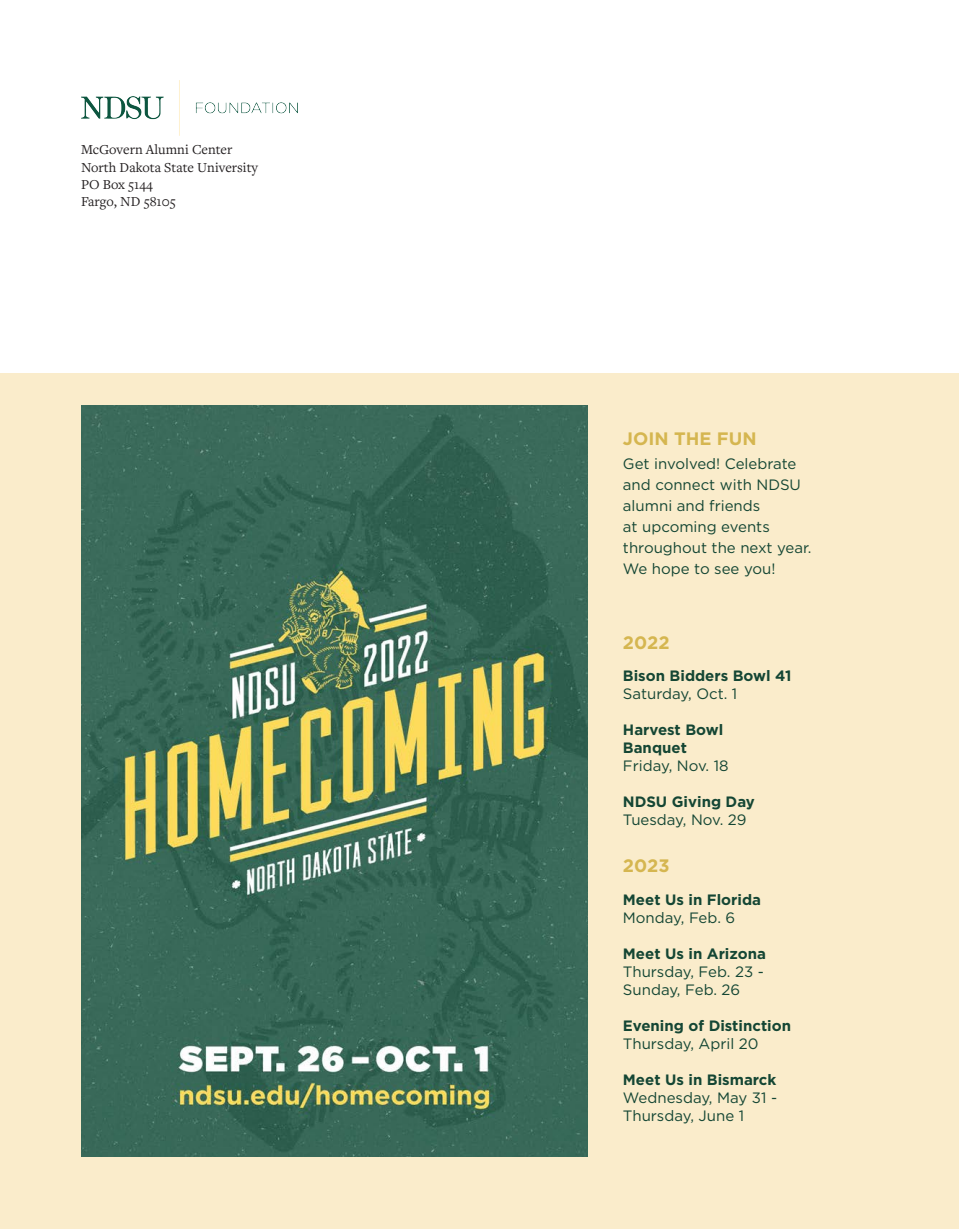
<style>
.page{position:relative;width:959px;height:1229px;background:#fff}
.page>*{position:absolute;margin:0;border:0;box-sizing:border-box;transform-origin:0 0}
.NDSUF_Magazine{font:700 18px "Gotham";color:#d5b650}
.NDSUF_Magazine-2{font:15px/21px "Gotham";color:#144634}
.NDSUF_Magazine-3{font:700 15px "Gotham";color:#144634}
.t1{font:14.25px "Freight Text Pro";color:#231f20}
</style>
<div class="page">
<div style="left:0;top:373px;width:958px;height:855px;background:#faeccb"></div>
<img style="left:81px;top:81px;width:216px;height:55px">
<img style="left:81px;top:405px;width:506px;height:751px">
<p class="t1" style="left:81px;top:140px;width:153px">McGovern Alumni Center</p>
<p class="t1" style="left:81px;top:158px;width:178px">North Dakota State University</p>
<p class="t1" style="left:81px;top:175px;width:73px">PO Box 5144</p>
<p class="t1" style="left:81px;top:192px;width:96px">Fargo, ND 58105</p>
<p class="NDSUF_Magazine" style="left:623px;top:426px;width:135px">JOIN THE FUN</p>
<p class="NDSUF_Magazine-2" style="left:623px;top:453px;width:190px">Get involved! Celebrate and connect with NDSU alumni and friends<br>at upcoming events throughout the next year.<br>We hope to see you!</p>
<p class="NDSUF_Magazine" style="left:623px;top:630px;width:48px">2022</p>
<p class="NDSUF_Magazine-3" style="left:623px;top:666px;width:170px">Bison Bidders Bowl 41</p>
<p class="NDSUF_Magazine-2" style="left:623px;top:683px;width:116px">Saturday, Oct. 1</p>
<p class="NDSUF_Magazine-3" style="left:623px;top:720px;width:102px">Harvest Bowl</p>
<p class="NDSUF_Magazine-3" style="left:623px;top:738px;width:65px">Banquet</p>
<p class="NDSUF_Magazine-2" style="left:623px;top:755px;width:107px">Friday, Nov. 18</p>
<p class="NDSUF_Magazine-3" style="left:623px;top:792px;width:133px">NDSU Giving Day</p>
<p class="NDSUF_Magazine-2" style="left:623px;top:809px;width:125px">Tuesday, Nov. 29</p>
<p class="NDSUF_Magazine" style="left:623px;top:853px;width:48px">2023</p>
<p class="NDSUF_Magazine-3" style="left:623px;top:889px;width:140px">Meet Us in Florida</p>
<p class="NDSUF_Magazine-2" style="left:623px;top:906px;width:114px">Monday, Feb. 6</p>
<p class="NDSUF_Magazine-3" style="left:623px;top:943px;width:144px">Meet Us in Arizona</p>
<p class="NDSUF_Magazine-2" style="left:623px;top:960px;width:142px">Thursday, Feb. 23 -</p>
<p class="NDSUF_Magazine-2" style="left:623px;top:978px;width:119px">Sunday, Feb. 26</p>
<p class="NDSUF_Magazine-3" style="left:623px;top:1015px;width:170px">Evening of Distinction</p>
<p class="NDSUF_Magazine-2" style="left:623px;top:1032px;width:137px">Thursday, April 20</p>
<p class="NDSUF_Magazine-3" style="left:623px;top:1069px;width:155px">Meet Us in Bismarck</p>
<p class="NDSUF_Magazine-2" style="left:623px;top:1086px;width:156px">Wednesday, May 31 -</p>
<p class="NDSUF_Magazine-2" style="left:623px;top:1104px;width:123px">Thursday, June 1</p>
</div>
